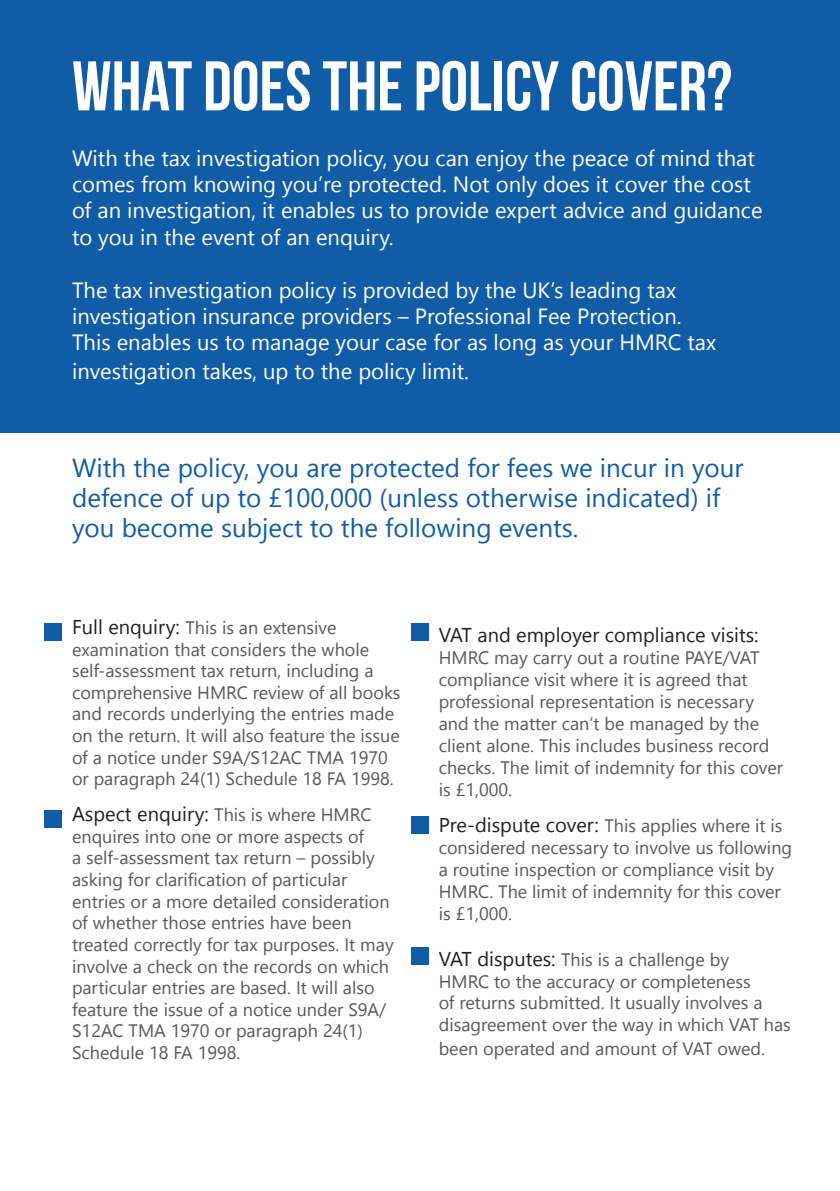
<style>
.page{position:relative;width:840px;height:1191px;background:#fff}
.page>*{position:absolute;margin:0;border:0;box-sizing:border-box;transform-origin:0 0}
.t1{font:70px "Bebas Neue";color:#fff}
.t2{font:26px/30px "Segoe UI";color:#115ca7}
.t3{font:22px/26.4px "Segoe UI";color:#fff}
.t4{font:20px "Segoe UI";color:#231f20}
.t5{font:18px/21.6px "Segoe UI";color:#57585a}
.s1{font-size:20px;color:#231f20}
</style>
<div class="page">
<div style="left:0;top:0;width:839px;height:432px;background:#115ca7"></div>
<div style="left:45px;top:623px;width:17px;height:17px;background:#115ca7"></div>
<div style="left:45px;top:811px;width:17px;height:17px;background:#115ca7"></div>
<div style="left:411px;top:817px;width:17px;height:17px;background:#115ca7"></div>
<div style="left:411px;top:948px;width:17px;height:17px;background:#115ca7"></div>
<div style="left:411px;top:623px;width:17px;height:17px;background:#115ca7"></div>
<p class="t1" style="left:72px;top:48px;width:661px">WHAT DOES THE POLICY COVER?</p>
<p class="t3" style="left:72px;top:144px;width:691px">With the tax investigation policy, you can enjoy the peace of mind that comes from knowing you’re protected. Not only does it cover the cost of an investigation, it enables us to provide expert advice and guidance to you in the event of an enquiry.</p>
<p class="t3" style="left:72px;top:276px;width:645px">The tax investigation policy is provided by the UK’s leading tax investigation insurance providers – Professional Fee Protection.<br>This enables us to manage your case for as long as your HMRC tax</p>
<p class="t3" style="left:72px;top:358px;width:398px">investigation takes, up to the policy limit.</p>
<p class="t2" style="left:72px;top:452px;width:672px">With the policy, you are protected for fees we incur in your defence of up to £100,000 (unless otherwise indicated) if you become subject to the following events.</p>
<p class="t5" style="left:72px;top:616px;width:330px"><span class="s1">Full enquiry:</span> This is an extensive examination that considers the whole self-assessment tax return, including a comprehensive HMRC review of all books and records underlying the entries made on the return. It will also feature the issue of a notice under S9A/S12AC TMA 1970 or paragraph 24(1) Schedule 18 FA 1998.</p>
<p class="t5" style="left:72px;top:803px;width:323px"><span class="s1">Aspect enquiry:</span> This is where HMRC enquires into one or more aspects of<br>a self-assessment tax return – possibly asking for clarification of particular entries or a more detailed consideration of whether those entries have been treated correctly for tax purposes. It may involve a check on the records on which particular entries are based. It will also feature the issue of a notice under S9A/ S12AC TMA 1970 or paragraph 24(1)<br>Schedule 18 FA 1998.</p>
<p class="t4" style="left:438px;top:618px;width:321px">VAT and employer compliance visits:</p>
<p class="t5" style="left:438px;top:646px;width:345px">HMRC may carry out a routine PAYE/VAT compliance visit where it is agreed that professional representation is necessary and the matter can’t be managed by the client alone. This includes business record checks. The limit of indemnity for this cover is £1,000.</p>
<p class="t5" style="left:438px;top:814px;width:355px"><span class="s1">Pre-dispute cover:</span> This applies where it is considered necessary to involve us following a routine inspection or compliance visit by HMRC. The limit of indemnity for this cover is £1,000.</p>
<p class="t5" style="left:438px;top:948px;width:353px"><span class="s1">VAT disputes:</span> This is a challenge by<br>HMRC to the accuracy or completeness<br>of returns submitted. It usually involves a disagreement over the way in which VAT has</p>
<p class="t5" style="left:438px;top:1037px;width:327px">been operated and amount of VAT owed.</p>
</div>
